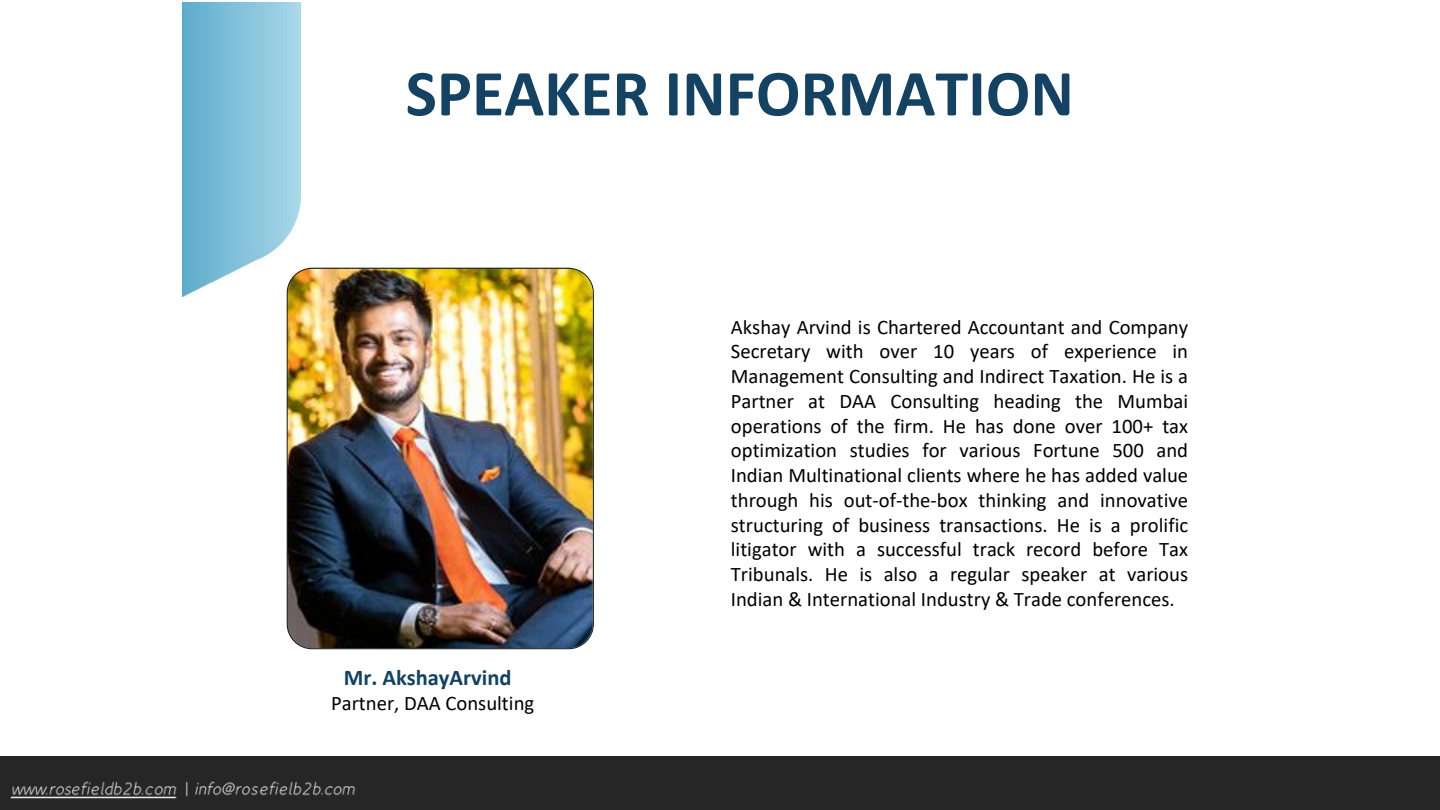
<style>
.page{position:relative;width:1440px;height:810px;background:#fff}
.page>*{position:absolute;margin:0;border:0;box-sizing:border-box;transform-origin:0 0}
.t1{font:700 66.15px "Calibri";color:#134263}
.t2{font:700 22.5px "Calibri";color:#134263}
.t3{font:20.7px/24.8px "Calibri";color:#000;text-align:justify}
</style>
<div class="page">
<div style="left:0;top:756px;width:1440px;height:54px;background:#262626"></div>
<img style="left:183px;top:3px;width:118px;height:293px">
<img style="left:287px;top:268px;width:306px;height:380px;border-radius:25px">
<div style="left:287px;top:268px;width:307px;height:381px;border:1px solid #141515;border-radius:25px"></div>
<img style="left:10px;top:781px;width:346px;height:18px">
<p class="t1" style="left:406px;top:66px;width:670px">SPEAKER INFORMATION</p>
<p class="t2" style="left:344px;top:668px;width:169px">Mr. AkshayArvind</p>
<p class="t3" style="left:331px;top:692px;width:205px">Partner, DAA Consulting</p>
<h2 class="t3" style="left:731px;top:316px;width:459px">Akshay Arvind is Chartered Accountant and Company Secretary with over 10 years of experience in Management Consulting and Indirect Taxation. He is a Partner at DAA Consulting heading the Mumbai operations of the firm. He has done over 100+ tax optimization studies for various Fortune 500 and Indian Multinational clients where he has added value through his out-of-the-box thinking and innovative structuring of business transactions. He is a prolific litigator with a successful track record before Tax Tribunals. He is also a regular speaker at various Indian &amp; International Industry &amp; Trade conferences.</h2>
</div>
